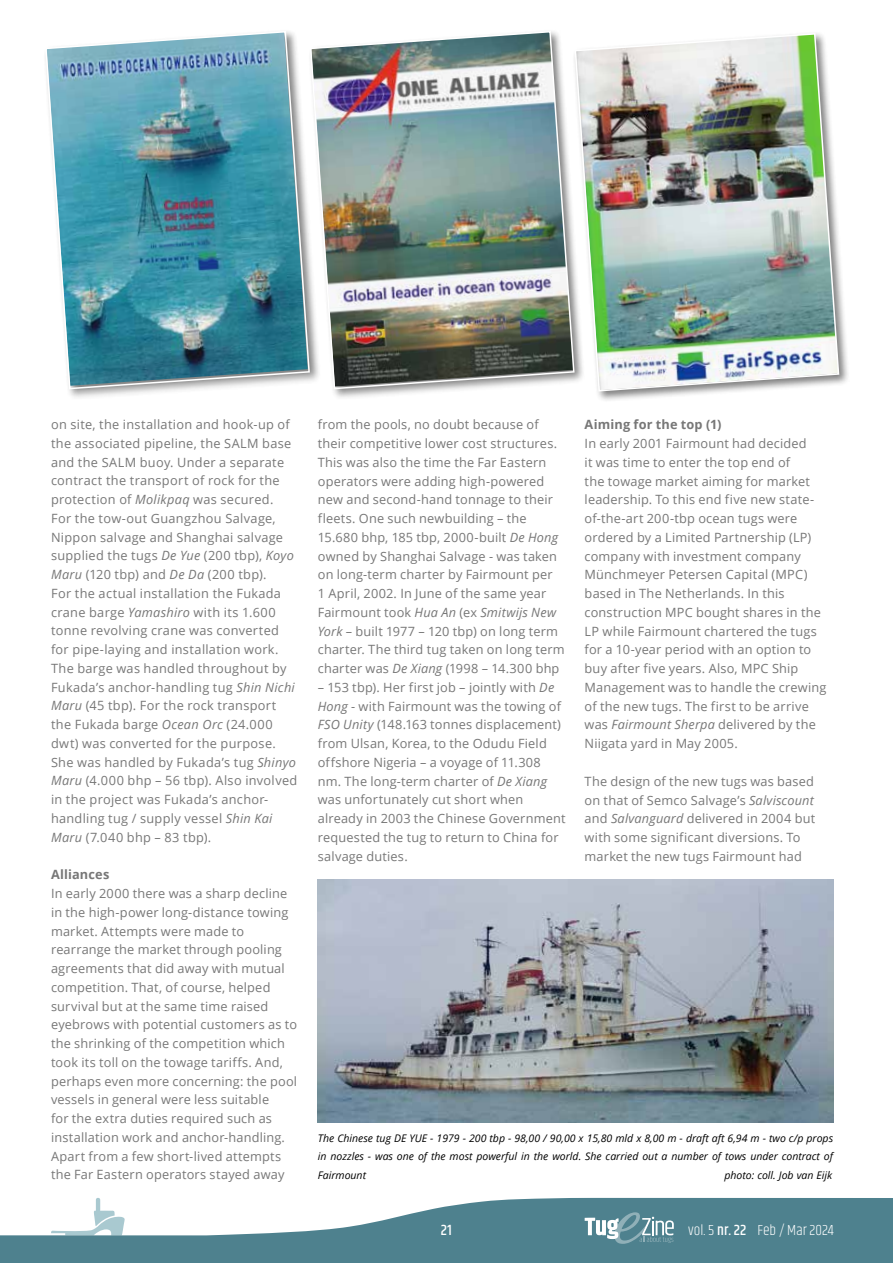
<style>
.page{position:relative;width:893px;height:1263px;background:#fff}
.page>*{position:absolute;margin:0;border:0;box-sizing:border-box;transform-origin:0 0}
.t1{font:300 15px "Khand";color:#fff}
.t2{font:500 15px "Khand";color:#fff}
.t3{font:12.75px/18.8px "Open Sans";letter-spacing:.015em;color:#777}
.t4{font:700 12.75px "Open Sans";letter-spacing:.01em;color:#777}
.t5{font:italic 10.5px/18.8px "Open Sans";color:#000;text-align:justify}
.s1{font-style:italic}
.s2{font-weight:500}
</style>
<div class="page">
<svg style="left:0;top:1198px;width:893px;height:65px;fill:#4e818e"></svg>
<svg style="left:585px;top:1212px;width:89px;height:32px"></svg>
<img style="left:318px;top:879px;width:515px;height:244px">
<div style="left:43px;top:28px;width:278px;height:372px;background:#000;opacity:.5"></div>
<img style="left:44px;top:30px;width:263px;height:360px">
<div style="left:307px;top:28px;width:278px;height:372px;background:#000;opacity:.5"></div>
<img style="left:309px;top:30px;width:263px;height:360px">
<div style="left:572px;top:30px;width:278px;height:373px;background:#000;opacity:.5"></div>
<img style="left:574px;top:32px;width:266px;height:360px">
<p class="t3" style="left:51px;top:415px;width:248px">on site, the installation and hook-up of the associated pipeline, the SALM base and the SALM buoy. Under a separate contract the transport of rock for the protection of <span class="s1">Molikpaq</span> was secured.<br>For the tow-out Guangzhou Salvage, Nippon salvage and Shanghai salvage supplied the tugs <span class="s1">De Yue</span> (200 tbp), <span class="s1">Koyo Maru</span> (120 tbp) and <span class="s1">De Da</span> (200 tbp).<br>For the actual installation the Fukada crane barge <span class="s1">Yamashiro</span> with its 1.600 tonne revolving crane was converted for pipe-laying and installation work.<br>The barge was handled throughout by Fukada’s anchor-handling tug <span class="s1">Shin Nichi Maru</span> (45 tbp). For the rock transport the Fukada barge <span class="s1">Ocean Orc</span> (24.000 dwt) was converted for the purpose.<br>She was handled by Fukada’s tug <span class="s1">Shinyo Maru</span> (4.000 bhp – 56 tbp). Also involved in the project was Fukada’s anchor&shy;handling tug / supply vessel <span class="s1">Shin Kai Maru</span> (7.040 bhp – 83 tbp).</p>
<p class="t4" style="left:51px;top:865px;width:60px">Alliances</p>
<p class="t3" style="left:51px;top:884px;width:248px">In early 2000 there was a sharp decline in the high-power long-distance towing market. Attempts were made to rearrange the market through pooling agreements that did away with mutual competition. That, of course, helped survival but at the same time raised eyebrows with potential customers as to the shrinking of the competition which took its toll on the towage tariffs. And, perhaps even more concerning: the pool vessels in general were less suitable<br>for the extra duties required such as installation work and anchor-handling.<br>Apart from a few short-lived attempts the Far Eastern operators stayed away</p>
<p class="t3" style="left:318px;top:415px;width:248px">from the pools, no doubt because of their competitive lower cost structures.<br>This was also the time the Far Eastern operators were adding high-powered new and second-hand tonnage to their fleets. One such newbuilding – the 15.680 bhp, 185 tbp, 2000-built <span class="s1">De Hong </span>owned by Shanghai Salvage - was taken on long-term charter by Fairmount per<br>1 April, 2002. In June of the same year Fairmount took <span class="s1">Hua An</span> (ex <span class="s1">Smitwijs New York</span> – built 1977 – 120 tbp) on long term charter. The third tug taken on long term charter was <span class="s1">De Xiang</span> (1998 – 14.300 bhp</p>
<p class="t3" style="left:318px;top:677px;width:249px">– 153 tbp). Her first job – jointly with <span class="s1">De Hong</span> - with Fairmount was the towing of <span class="s1">FSO Unity</span> (148.163 tonnes displacement) from Ulsan, Korea, to the Odudu Field offshore Nigeria – a voyage of 11.308 nm. The long-term charter of <span class="s1">De Xiang </span>was unfortunately cut short when already in 2003 the Chinese Government requested the tug to return to China for salvage duties.</p>
<p class="t4" style="left:585px;top:416px;width:138px">Aiming for the top (1)</p>
<p class="t3" style="left:585px;top:434px;width:243px">In early 2001 Fairmount had decided<br>it was time to enter the top end of<br>the towage market aiming for market leadership. To this end five new state&shy;of-the-art 200-tbp ocean tugs were ordered by a Limited Partnership (LP) company with investment company Münchmeyer Petersen Capital (MPC) based in The Netherlands. In this construction MPC bought shares in the LP while Fairmount chartered the tugs for a 10-year period with an option to buy after five years. Also, MPC Ship Management was to handle the crewing of the new tugs. The first to be arrive was <span class="s1">Fairmount Sherpa</span> delivered by the Niigata yard in May 2005.</p>
<p class="t3" style="left:585px;top:771px;width:232px">The design of the new tugs was based on that of Semco Salvage’s <span class="s1">Salviscount </span>and <span class="s1">Salvanguard</span> delivered in 2004 but with some significant diversions. To market the new tugs Fairmount had</p>
<p class="t5" style="left:318px;top:1128px;width:517px">The Chinese tug DE YUE - 1979 - 200 tbp - 98,00 / 90,00 x 15,80 mld x 8,00 m - draft aft 6,94 m - two c/p props in nozzles - was one of the most powerful in the world. She carried out a number of tows under contract of Fairmount</p>
<p class="t5" style="left:724px;top:1166px;width:109px">photo: coll. Job van Eijk</p>
<p class="t2" style="left:441px;top:1221px;width:13px">21</p>
<p class="t1" style="left:688px;top:1221px;width:147px">vol. 5 <span class="s2">nr. 22</span> Feb / Mar 2024</p>
</div>
